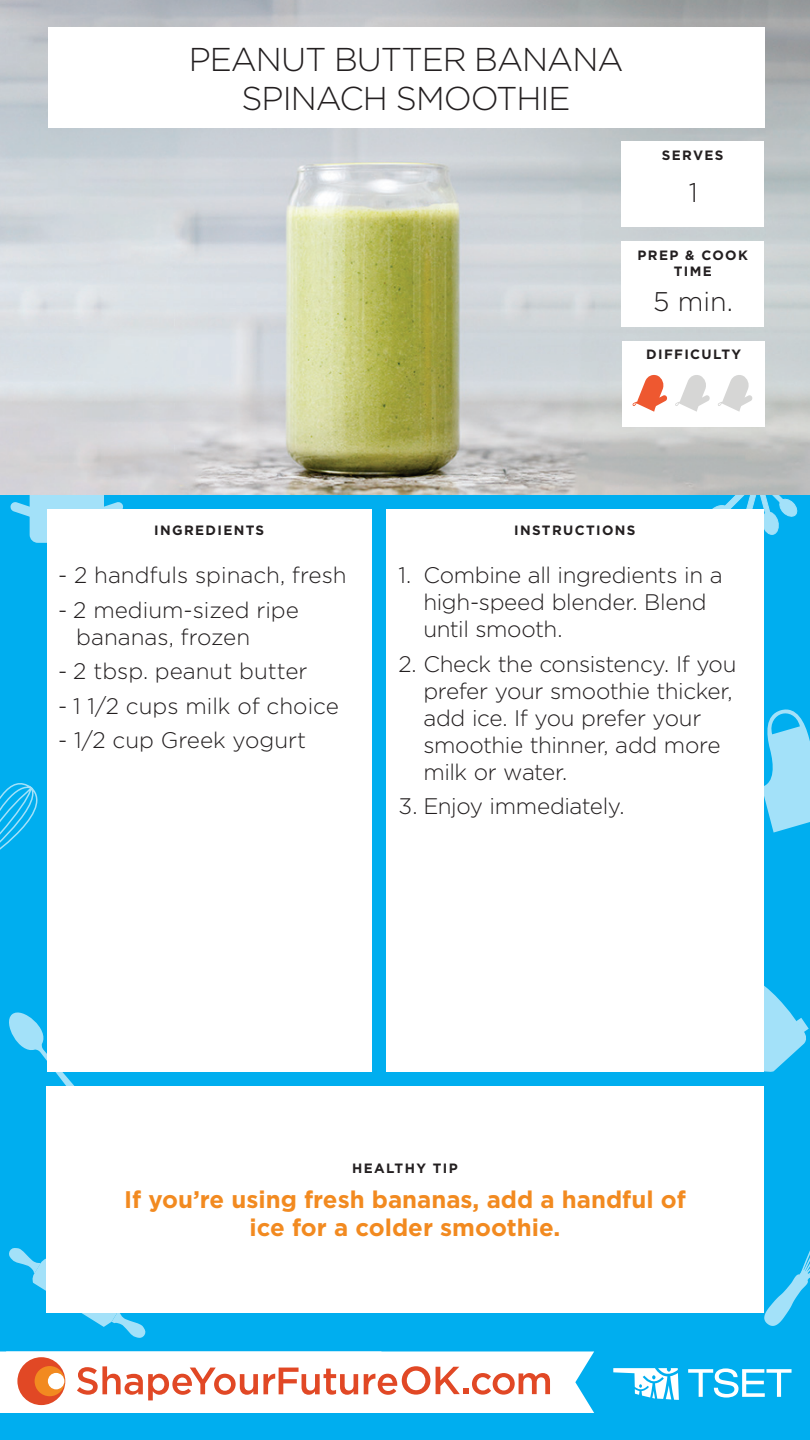
<style>
.page{position:relative;width:810px;height:1440px;background:#fff}
.page>*{position:absolute;margin:0;border:0;box-sizing:border-box;transform-origin:0 0}
.t1{font:300 33px/39.6px "Gotham";letter-spacing:-.03em;color:#231f20;text-align:center}
.t2{font:300 27px "Gotham";color:#231f20}
.t3{font:700 24px/28.8px "Gotham";color:#f28a20;text-align:center}
.t4{font:300 22.5px/27px "Gotham";letter-spacing:-.01em;color:#231f20}
.t5{font:700 13.5px/16.2px "Gotham";letter-spacing:.1em;color:#231f20;text-align:center}
</style>
<div class="page">
<div style="left:0;top:440px;width:810px;height:1000px;background:#00aeef"></div>
<svg style="left:764px;top:985px;width:45px;height:87px"></svg>
<svg style="left:9px;top:1248px;width:137px;height:90px"></svg>
<svg style="left:0;top:1351px;width:594px;height:62px;background:#f6e0da"></svg>
<svg style="left:764px;top:1250px;width:46px;height:76px"></svg>
<svg style="left:0;top:783px;width:38px;height:67px"></svg>
<svg style="left:764px;top:709px;width:46px;height:124px"></svg>
<svg style="left:712px;top:495px;width:86px;height:40px"></svg>
<svg style="left:10px;top:495px;width:113px;height:48px"></svg>
<div style="left:35px;top:499px;width:17px;height:8px;background:#a3e1f9;border-radius:4px"></div>
<svg style="left:9px;top:1012px;width:66px;height:74px"></svg>
<svg style="left:688px;top:1368px;width:104px;height:30px"></svg>
<svg style="left:613px;top:1368px;width:66px;height:32px"></svg>
<img style="left:1px;top:0;width:809px;height:495px">
<div style="left:47px;top:509px;width:325px;height:563px;background:#fff"></div>
<div style="left:386px;top:509px;width:378px;height:563px;background:#fff"></div>
<div style="left:46px;top:1086px;width:718px;height:226px;background:#fff"></div>
<div style="left:48px;top:27px;width:717px;height:100px;background:#fff"></div>
<div style="left:622px;top:341px;width:143px;height:86px;background:#fff"></div>
<svg style="left:632px;top:375px;width:35px;height:37px"></svg>
<svg style="left:675px;top:375px;width:35px;height:37px"></svg>
<svg style="left:718px;top:375px;width:35px;height:37px"></svg>
<div style="left:622px;top:142px;width:142px;height:85px;background:#fff"></div>
<div style="left:622px;top:241px;width:142px;height:86px;background:#fff"></div>
<h1 class="t1" style="left:189px;top:38px;width:436px">PEANUT BUTTER BANANA<br>SPINACH SMOOTHIE</h1>
<p class="t5" style="left:662px;top:147px;width:63px">SERVES</p>
<p class="t2" style="left:689px;top:175px;width:11px">1</p>
<p class="t5" style="left:638px;top:247px;width:112px">PREP &amp; COOK<br>TIME</p>
<p class="t2" style="left:653px;top:284px;width:81px">5 min.</p>
<p class="t5" style="left:646px;top:347px;width:97px">DIFFICULTY</p>
<p class="t5" style="left:154px;top:522px;width:112px">INGREDIENTS</p>
<p class="t5" style="left:514px;top:522px;width:123px">INSTRUCTIONS</p>
<p class="t4" style="left:58px;top:561px;width:290px">- 2 handfuls spinach, fresh</p>
<p class="t4" style="left:76px;top:596px;width:224px;text-indent:-18px">- 2 medium-sized ripe bananas, frozen</p>
<p class="t4" style="left:58px;top:657px;width:251px">- 2 tbsp. peanut butter</p>
<p class="t4" style="left:58px;top:692px;width:282px">- 1 1/2 cups milk of choice</p>
<p class="t4" style="left:58px;top:726px;width:249px">- 1/2 cup Greek yogurt</p>
<p class="t4" style="left:423px;top:561px;width:301px;text-indent:-25px">1. Combine all ingredients in a high-speed blender. Blend until smooth.</p>
<p class="t4" style="left:423px;top:650px;width:315px;text-indent:-25px">2. Check the consistency. If you prefer your smoothie thicker, add ice. If you prefer your smoothie thinner, add more milk or water.</p>
<p class="t4" style="left:399px;top:792px;width:228px">3. Enjoy immediately.</p>
<p class="t5" style="left:352px;top:1160px;width:107px">HEALTHY TIP</p>
<p class="t3" style="left:124px;top:1185px;width:563px">If you’re using fresh bananas, add a handful of ice for a colder smoothie.</p>
</div>
